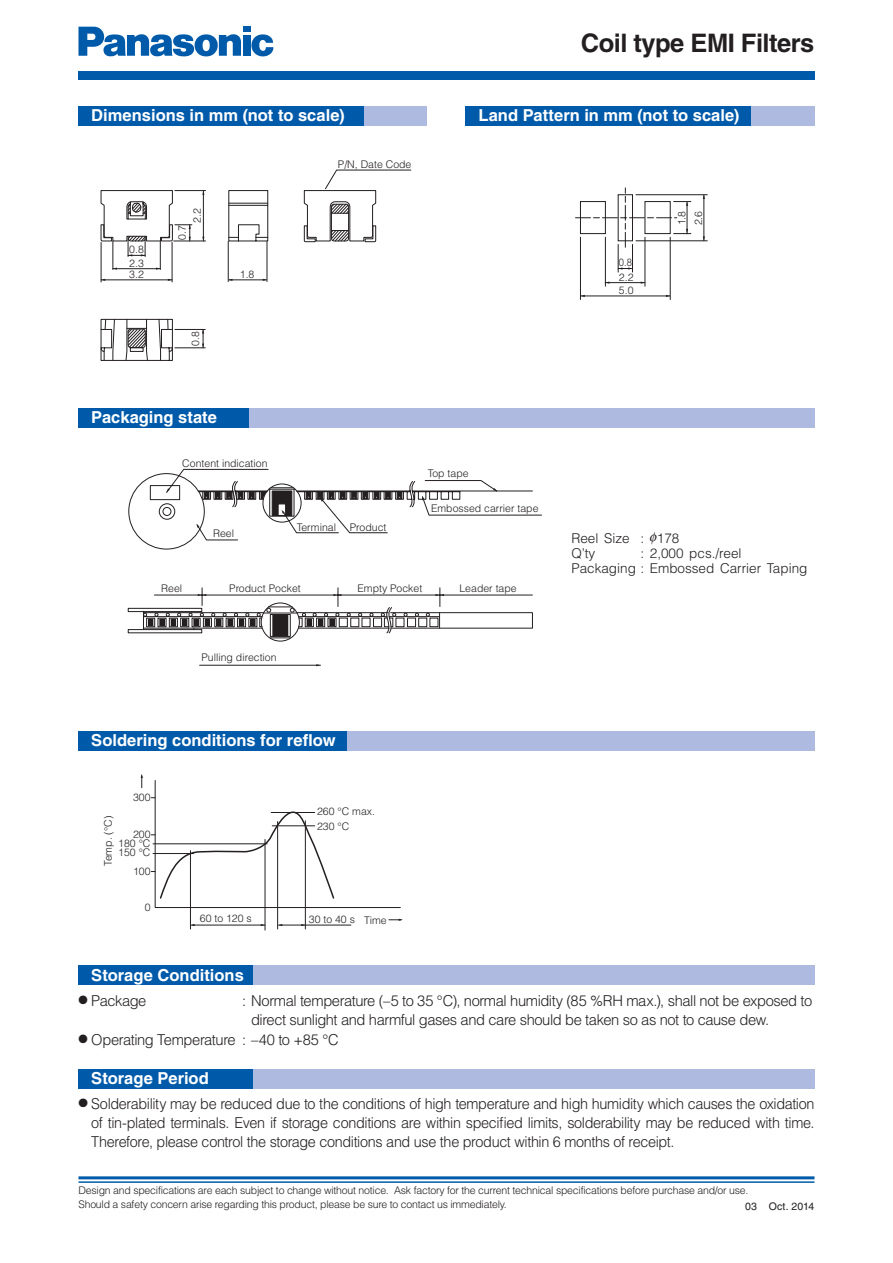
<style>
.page{position:relative;width:893px;height:1263px;background:#fff}
.page>*{position:absolute;margin:0;border:0;box-sizing:border-box;transform-origin:0 0}
.t1{font:700 25.5px "Helvetica LT Std";letter-spacing:-.02em;color:#231f20}
.t2{font:700 16.5px "Helvetica LT Std";color:#fff}
.t3{font:300 15px/19.2px "Helvetica LT Std";letter-spacing:-.025em;color:#231f20;text-align:justify;scale:.96 1}
.t4{font:300 15px/18.8px "Helvetica LT Std";letter-spacing:-.025em;color:#231f20}
.t5{font:300 13.5px/15px "Helvetica LT Std";color:#231f20}
.t6{font:300 10.5px/13.5px "Helvetica LT Std";letter-spacing:-.02em;color:#231f20}
.t7{font:300 10.5px "Helvetica LT Std";color:#231f20}
.t8{font:10.5px "Helvetica LT Std";letter-spacing:.02em;color:#231f20}
.t9{font:300 10.5px "Helvetica LT Std";letter-spacing:-.02em;color:#231f20;scale:.9 1}
</style>
<div class="page">
<hr style="left:78px;top:1176px;width:736px;height:3px;background:#005aaa">
<hr style="left:78px;top:1181px;width:736px;height:2px;background:#005aaa">
<div style="left:78px;top:71px;width:736px;height:9px;background:#005aaa"></div>
<svg style="left:78px;top:27px;width:163px;height:30px"></svg>
<div style="left:242px;top:35px;width:8px;height:21px;background:#005aaa"></div>
<div style="left:242px;top:27px;width:8px;height:5px;background:#005aaa"></div>
<svg style="left:251px;top:34px;width:22px;height:22px"></svg>
<hr style="left:190px;top:851px;width:1px;height:78px;background:#231f20">
<hr style="left:265px;top:839px;width:1px;height:91px;background:#231f20">
<hr style="left:277px;top:821px;width:1px;height:108px;background:#231f20">
<hr style="left:305px;top:821px;width:1px;height:108px;background:#231f20">
<hr style="left:191px;top:925px;width:74px;height:1px;background:#231f20">
<hr style="left:278px;top:925px;width:73px;height:1px;background:#231f20">
<svg style="left:151px;top:780px;width:250px;height:128px"></svg>
<svg style="left:141px;top:774px;width:2px;height:14px"></svg>
<svg style="left:389px;top:919px;width:14px;height:2px"></svg>
<svg style="left:228px;top:190px;width:41px;height:52px"></svg>
<hr style="left:175px;top:348px;width:30px;height:1px;background:#231f20">
<hr style="left:174px;top:241px;width:31px;height:1px;background:#231f20">
<hr style="left:175px;top:329px;width:30px;height:1px;background:#231f20">
<hr style="left:175px;top:190px;width:30px;height:1px;background:#231f20">
<hr style="left:101px;top:242px;width:1px;height:40px;background:#231f20">
<hr style="left:172px;top:242px;width:1px;height:40px;background:#231f20">
<hr style="left:101px;top:280px;width:71px;height:1px;background:#231f20">
<hr style="left:228px;top:241px;width:1px;height:41px;background:#231f20">
<hr style="left:229px;top:280px;width:37px;height:1px;background:#231f20">
<hr style="left:203px;top:191px;width:1px;height:50px;background:#231f20">
<hr style="left:267px;top:241px;width:1px;height:41px;background:#231f20">
<svg style="left:303px;top:170px;width:108px;height:73px"></svg>
<svg style="left:100px;top:318px;width:73px;height:43px"></svg>
<svg style="left:100px;top:190px;width:92px;height:80px"></svg>
<svg style="left:202px;top:330px;width:2px;height:18px"></svg>
<hr style="left:636px;top:194px;width:71px;height:1px;background:#231f20">
<hr style="left:636px;top:241px;width:71px;height:1px;background:#231f20">
<hr style="left:703px;top:195px;width:1px;height:46px;background:#231f20">
<hr style="left:580px;top:237px;width:1px;height:63px;background:#231f20">
<hr style="left:670px;top:237px;width:1px;height:63px;background:#231f20">
<hr style="left:580px;top:296px;width:89px;height:1px;background:#231f20">
<hr style="left:605px;top:237px;width:1px;height:49px;background:#231f20">
<hr style="left:644px;top:237px;width:1px;height:49px;background:#231f20">
<hr style="left:605px;top:282px;width:40px;height:1px;background:#231f20">
<svg style="left:575px;top:188px;width:115px;height:84px"></svg>
<div style="left:128px;top:629px;width:74px;height:4px;border:1px solid #231f20"></div>
<div style="left:128px;top:608px;width:74px;height:4px;border:1px solid #231f20"></div>
<svg style="left:143px;top:469px;width:399px;height:197px"></svg>
<svg style="left:143px;top:487px;width:390px;height:151px"></svg>
<div style="left:78px;top:106px;width:349px;height:20px;background:#aebadf"></div>
<div style="left:78px;top:408px;width:736px;height:19px;background:#aebadf"></div>
<div style="left:78px;top:731px;width:736px;height:20px;background:#aebadf"></div>
<div style="left:78px;top:966px;width:736px;height:19px;background:#aebadf"></div>
<div style="left:78px;top:1069px;width:736px;height:20px;background:#aebadf"></div>
<div style="left:465px;top:106px;width:349px;height:20px;background:#aebadf"></div>
<div style="left:78px;top:106px;width:285px;height:20px;background:#005aaa"></div>
<div style="left:78px;top:408px;width:171px;height:19px;background:#005aaa"></div>
<div style="left:78px;top:731px;width:268px;height:20px;background:#005aaa"></div>
<div style="left:78px;top:966px;width:175px;height:19px;background:#005aaa"></div>
<div style="left:78px;top:1069px;width:175px;height:20px;background:#005aaa"></div>
<div style="left:465px;top:106px;width:285px;height:20px;background:#005aaa"></div>
<h2 class="t2" style="left:91px;top:110px;width:255px">Dimensions in mm (not to scale)</h2>
<p class="t6" style="left:192px;top:223px;width:16px;rotate:-90deg">2.2</p>
<p class="t6" style="left:129px;top:244px;width:16px">0.8<br>2.3</p>
<p class="t6" style="left:177px;top:240px;width:16px;rotate:-90deg">0.7</p>
<p class="t6" style="left:129px;top:269px;width:16px">3.2</p>
<p class="t6" style="left:240px;top:269px;width:16px">1.8</p>
<p class="t6" style="left:190px;top:346px;width:16px;rotate:-90deg">0.8</p>
<p class="t7" style="left:338px;top:160px;width:75px">P/N, Date Code</p>
<h1 class="t1" style="left:581px;top:34px;width:235px">Coil type EMI Filters</h1>
<h2 class="t2" style="left:478px;top:110px;width:262px">Land Pattern in mm (not to scale)</h2>
<p class="t9" style="left:618px;top:259px;width:16px">0.8</p>
<p class="t6" style="left:619px;top:271px;width:16px">2.2</p>
<p class="t6" style="left:619px;top:285px;width:16px">5.0</p>
<p class="t6" style="left:674px;top:225px;width:16px;line-height:16.8px;rotate:-90deg">1.8<br>2.6</p>
<h2 class="t2" style="left:91px;top:411px;width:127px">Packaging state</h2>
<p class="t7" style="left:182px;top:460px;width:87px">Content indication</p>
<p class="t6" style="left:213px;top:527px;width:23px">Reel</p>
<p class="t7" style="left:297px;top:523px;width:41px">Terminal</p>
<p class="t7" style="left:350px;top:523px;width:38px">Product</p>
<p class="t6" style="left:428px;top:468px;width:42px">Top tape</p>
<p class="t7" style="left:431px;top:505px;width:109px">Embossed carrier tape</p>
<p class="t5" style="left:571px;top:533px;width:109px">Reel Size : 178<br>Q’ty</p>
<p class="t5" style="left:571px;top:548px;width:237px;text-align:center">: 2,000 pcs./reel<br>Packaging : Embossed Carrier Taping</p>
<p class="t6" style="left:161px;top:583px;width:23px">Reel</p>
<p class="t7" style="left:229px;top:584px;width:73px">Product Pocket</p>
<p class="t7" style="left:357px;top:584px;width:66px">Empty Pocket</p>
<p class="t7" style="left:459px;top:584px;width:59px">Leader tape</p>
<p class="t7" style="left:201px;top:654px;width:77px">Pulling direction</p>
<h2 class="t2" style="left:91px;top:735px;width:246px">Soldering conditions for reflow</h2>
<p class="t6" style="left:133px;top:792px;width:19px">300</p>
<p class="t6" style="left:103px;top:866px;width:52px;rotate:-90deg">Temp. (°C)</p>
<p class="t6" style="left:133px;top:829px;width:19px">200</p>
<p class="t6" style="left:118px;top:838px;width:34px">180 °C</p>
<p class="t6" style="left:118px;top:844px;width:34px;line-height:18.6px;text-align:right">150 °C<br>100</p>
<p class="t6" style="left:145px;top:902px;width:7px">0</p>
<p class="t6" style="left:317px;top:806px;width:59px">260 °C max.</p>
<p class="t6" style="left:317px;top:821px;width:34px">230 °C</p>
<p class="t6" style="left:200px;top:913px;width:53px">60 to 120 s</p>
<p class="t6" style="left:309px;top:914px;width:48px">30 to 40 s</p>
<p class="t6" style="left:364px;top:915px;width:24px">Time</p>
<h2 class="t2" style="left:91px;top:969px;width:154px">Storage Conditions</h2>
<h3 class="t4" style="left:78px;top:993px;width:69px">● Package</h3>
<h3 class="t4" style="left:251px;top:993px;width:562px;text-indent:-9px">: Normal temperature (–5 to 35 °C), normal humidity (85 %RH max.), shall not be exposed to direct sunlight and harmful gases and care should be taken so as not to cause dew.</h3>
<h3 class="t4" style="left:78px;top:1032px;width:262px">● Operating Temperature : –40 to +85 °C</h3>
<h2 class="t2" style="left:91px;top:1073px;width:119px">Storage Period</h2>
<p class="t3" style="left:91px;top:1096px;width:755px;text-indent:-13px">● Solderability may be reduced due to the conditions of high temperature and high humidity which causes the oxidation of tin-plated terminals. Even if storage conditions are within specified limits, solderability may be reduced with time.<br>Therefore, please control the storage conditions and use the product within 6 months of receipt.</p>
<p class="t6" style="left:78px;top:1185px;width:671px">Design and specifications are each subject to change without notice. Ask factory for the current technical specifications before purchase and/or use.<br>Should a safety concern arise regarding this product, please be sure to contact us immediately.</p>
<p class="t8" style="left:745px;top:1202px;width:71px">03 Oct. 2014</p>
</div>
